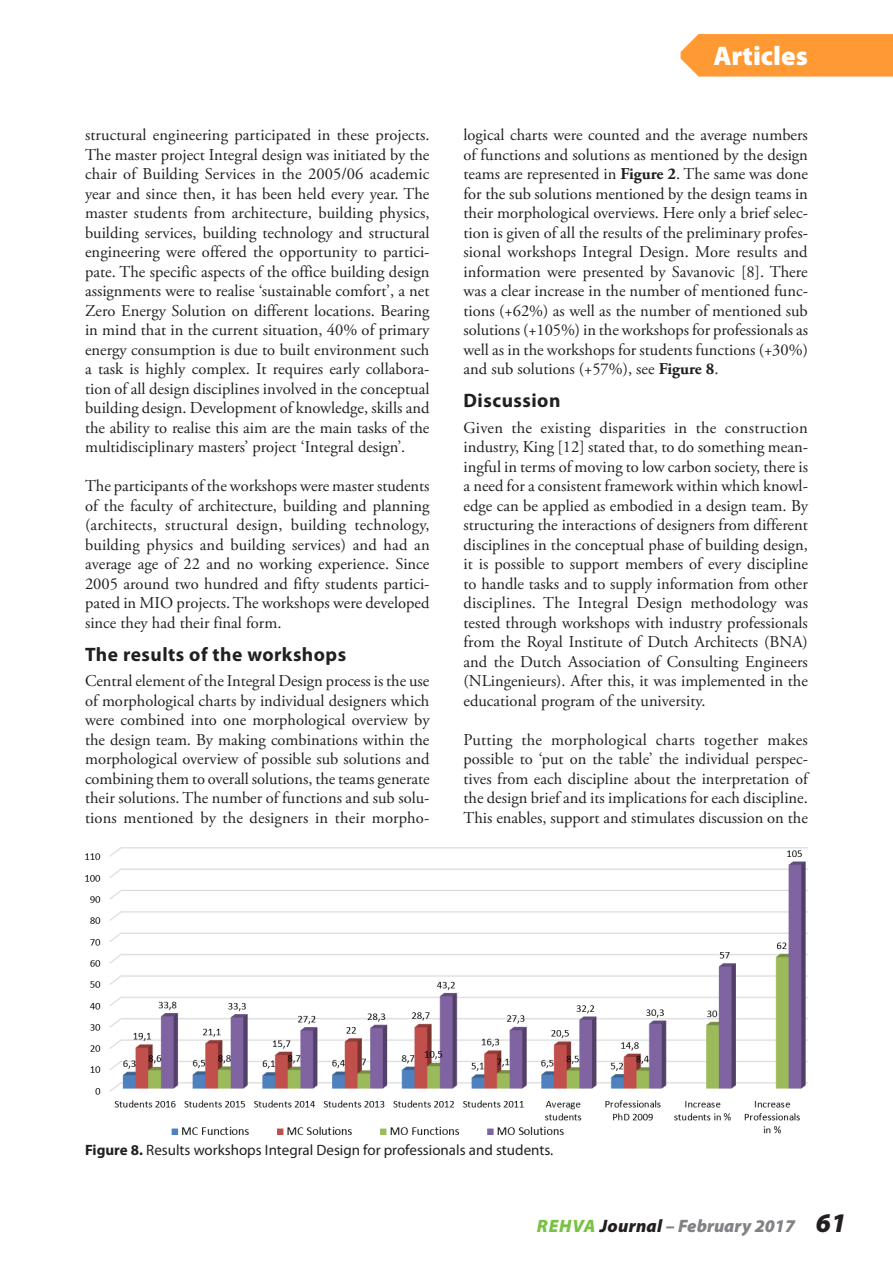
<style>
.page{position:relative;width:893px;height:1263px;background:#fff}
.page>*{position:absolute;margin:0;border:0;box-sizing:border-box;transform-origin:0 0}
.t1{font:900 27px "Myriad Pro";color:#fff}
.Heading_2{font:700 19.5px "Myriad Pro";letter-spacing:.025em;color:#231f20}
.t2{font:italic 900 18px "Myriad Pro";letter-spacing:.01em;color:#808285}
.t3{font:16.5px/19.5px "Adobe Garamond Pro";color:#231f20;text-align:justify}
.Caption_0{font:15px "Myriad Pro";color:#231f20}
.s1{font-weight:700}
.s2{color:#79c142}
.s3{color:#231f20}
.s4{font-size:27px;color:#231f20}
</style>
<div class="page">
<img style="left:85px;top:847px;width:723px;height:288px">
<div style="left:681px;top:34px;width:212px;height:43px;background:#f93"></div>
<p class="t3" style="left:85px;top:126px;width:346px">structural engineering participated in these projects.<br>The master project Integral design was initiated by the chair of Building Services in the 2005/06 academic year and since then, it has been held every year. The master students from architecture, building physics, building services, building technology and structural engineering were offered the opportunity to partici&shy;pate. The specific aspects of the office building design assignments were to realise ‘sustainable comfort’, a net Zero Energy Solution on different locations. Bearing in mind that in the current situation, 40% of primary energy consumption is due to built environment such a task is highly complex. It requires early collabora&shy;tion of all design disciplines involved in the conceptual building design. Development of knowledge, skills and the ability to realise this aim are the main tasks of the multidisciplinary masters’ project ‘Integral design’.</p>
<p class="t3" style="left:85px;top:477px;width:346px">The participants of the workshops were master students of the faculty of architecture, building and planning (architects, structural design, building technology, building physics and building services) and had an average age of 22 and no working experience. Since 2005 around two hundred and fifty students partici&shy;pated in MIO projects. The workshops were developed since they had their final form.</p>
<p class="Heading_2" style="left:85px;top:641px;width:263px">The results of the workshops</p>
<p class="t3" style="left:85px;top:672px;width:346px">Central element of the Integral Design process is the use of morphological charts by individual designers which were combined into one morphological overview by the design team. By making combinations within the morphological overview of possible sub solutions and combining them to overall solutions, the teams generate their solutions. The number of functions and sub solu&shy;tions mentioned by the designers in their morpho-</p>
<h1 class="t1" style="left:713px;top:37px;width:96px">Articles</h1>
<p class="t3" style="left:463px;top:126px;width:346px">logical charts were counted and the average numbers of functions and solutions as mentioned by the design teams are represented in <span class="s1">Figure 2</span>. The same was done for the sub solutions mentioned by the design teams in their morphological overviews. Here only a brief selec&shy;tion is given of all the results of the preliminary profes&shy;sional workshops Integral Design. More results and information were presented by Savanovic [8]. There was a clear increase in the number of mentioned func&shy;tions (+62%) as well as the number of mentioned sub solutions (+105%) in the workshops for professionals as well as in the workshops for students functions (+30%) and sub solutions (+57%), see <span class="s1">Figure 8</span>.</p>
<p class="Heading_2" style="left:463px;top:388px;width:98px">Discussion</p>
<p class="t3" style="left:463px;top:418px;width:346px">Given the existing disparities in the construction industry, King [12] stated that, to do something mean&shy;ingful in terms of moving to low carbon society, there is a need for a consistent framework within which knowl&shy;edge can be applied as embodied in a design team. By structuring the interactions of designers from different disciplines in the conceptual phase of building design, it is possible to support members of every discipline to handle tasks and to supply information from other disciplines. The Integral Design methodology was tested through workshops with industry professionals from the Royal Institute of Dutch Architects (BNA) and the Dutch Association of Consulting Engineers (NLingenieurs). After this, it was implemented in the educational program of the university.</p>
<p class="t3" style="left:463px;top:730px;width:346px">Putting the morphological charts together makes possible to ‘put on the table’ the individual perspec&shy;tives from each discipline about the interpretation of the design brief and its implications for each discipline.<br>This enables, support and stimulates discussion on the</p>
<p class="Caption_0" style="left:85px;top:1140px;width:470px"><span class="s1">Figure 8.</span> Results workshops Integral Design for professionals and students.</p>
<p class="t2" style="left:537px;top:1214px;width:311px"><span class="s2">REHVA</span> <span class="s3">Journal</span> – February 2017 <span class="s4">61</span></p>
</div>
